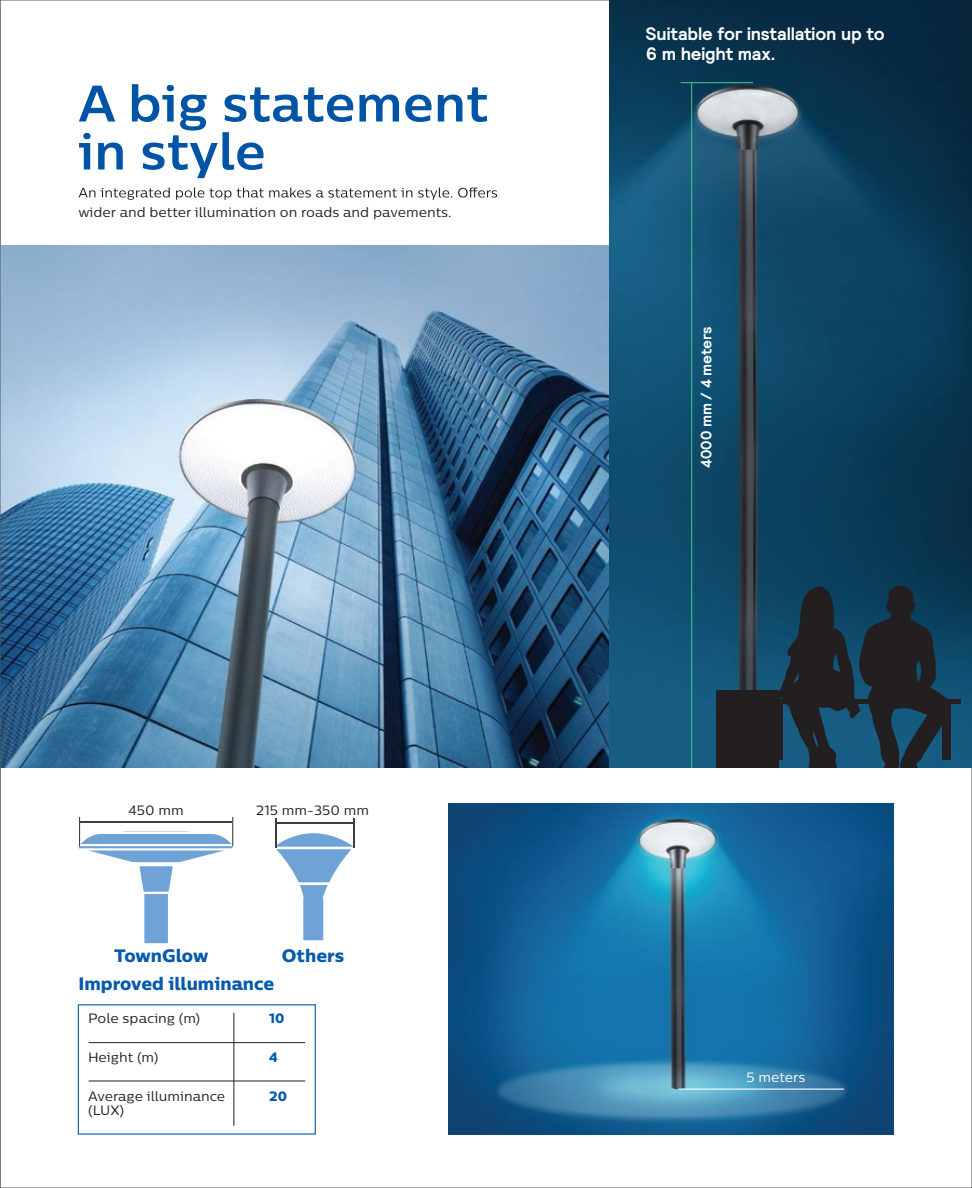
<style>
.page{position:relative;width:972px;height:1188px;background:#fff}
.page>*{position:absolute;margin:0;border:0;box-sizing:border-box;transform-origin:0 0}
.t1{font:700 51px/48px "Centrale Sans Pro";color:#0054a6}
.t2{font:700 18px/20.2px "Relative";letter-spacing:-.01em;color:#fff}
.t3{font:18px "Centrale Sans Pro X Bold";color:#065baa}
.t4{font:700 15px "Relative";letter-spacing:-.005em;color:#fff}
.t5{font:13.5px "Centrale Sans Pro";color:#231f20}
.t6{font:13.5px "Centrale Sans Pro";letter-spacing:-.005em;color:#fff}
.t7{font:13.5px "Centrale Sans Pro X Bold";color:#065baa}
</style>
<div class="page">
<img style="left:448px;top:803px;width:446px;height:331px">
<hr style="left:679px;top:1089px;width:165px;height:1px;background:#fff">
<img style="left:2px;top:246px;width:607px;height:522px">
<svg style="left:79px;top:187px;width:418px;height:13px"></svg>
<hr style="left:89px;top:1042px;width:216px;height:1px;background:#231f20">
<hr style="left:89px;top:1081px;width:216px;height:1px;background:#231f20">
<hr style="left:234px;top:1013px;width:1px;height:113px;background:#231f20">
<div style="left:78px;top:1004px;width:238px;height:131px;border:1px solid #065baa"></div>
<svg style="left:78px;top:817px;width:156px;height:127px"></svg>
<svg style="left:276px;top:818px;width:78px;height:123px"></svg>
<hr style="left:276px;top:822px;width:78px;height:2px;background:#3d3e42">
<hr style="left:275px;top:818px;width:1px;height:30px;background:#3d3e42">
<hr style="left:354px;top:818px;width:1px;height:30px;background:#3d3e42">
<img style="left:609px;top:0;width:363px;height:768px">
<hr style="left:681px;top:82px;width:72px;height:1px;background:#42ba85">
<hr style="left:691px;top:83px;width:1px;height:685px;background:#42ba85">
<div style="left:716px;top:691px;width:62px;height:77px;background:#231f20"></div>
<svg style="left:759px;top:585px;width:192px;height:183px;background:#1a3647"></svg>
<div style="left:761px;top:699px;width:199px;height:5px;background:#231f20"></div>
<div style="left:774px;top:702px;width:9px;height:58px;background:#231f20"></div>
<div style="left:942px;top:702px;width:9px;height:58px;background:#231f20"></div>
<h1 class="t1" style="left:78px;top:78px;width:412px">A big statement in style</h1>
<p class="t5" style="left:78px;top:204px;width:375px">wider and better illumination on roads and pavements.</p>
<p class="t5" style="left:129px;top:801px;width:57px">450 mm</p>
<p class="t5" style="left:256px;top:801px;width:114px">215 mm-350 mm</p>
<h2 class="t3" style="left:114px;top:943px;width:96px">TownGlow</h2>
<h2 class="t3" style="left:282px;top:943px;width:64px">Others</h2>
<h2 class="t3" style="left:78px;top:972px;width:198px">Improved illuminance</h2>
<p class="t5" style="left:88px;top:1010px;width:114px">Pole spacing (m)</p>
<p class="t7" style="left:269px;top:1010px;width:17px">10</p>
<p class="t5" style="left:88px;top:1049px;width:72px">Height (m)</p>
<p class="t7" style="left:269px;top:1049px;width:10px">4</p>
<p class="t5" style="left:88px;top:1088px;width:139px">Average illuminance</p>
<p class="t7" style="left:269px;top:1088px;width:19px">20</p>
<p class="t5" style="left:88px;top:1102px;width:38px">(LUX)</p>
<h2 class="t2" style="left:646px;top:23px;width:240px">Suitable for installation up to<br>6 m height max.</h2>
<p class="t4" style="left:696px;top:468px;width:143px;rotate:-90deg">4000 mm / 4 meters</p>
<p class="t6" style="left:746px;top:1069px;width:61px">5 meters</p>
</div>
